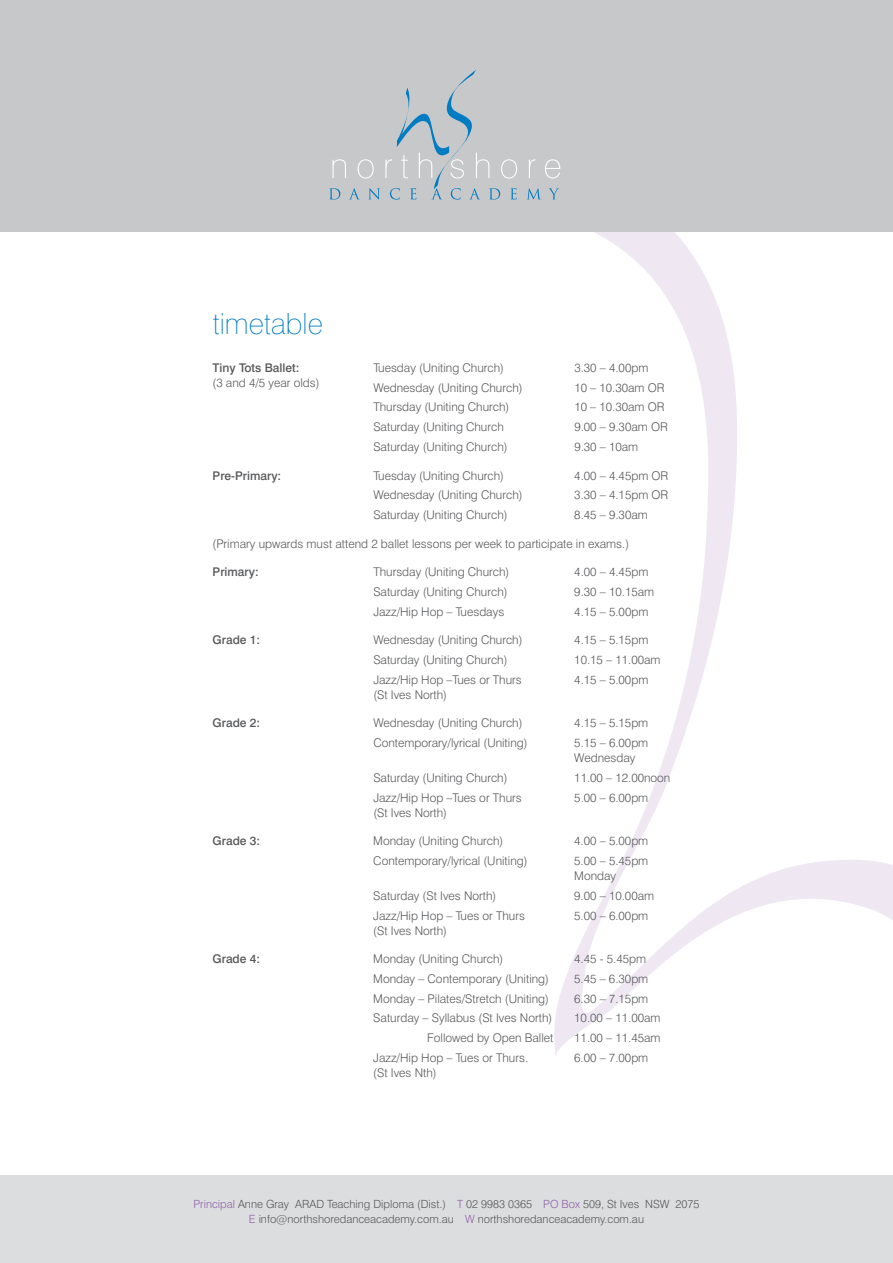
<style>
.page{position:relative;width:893px;height:1263px;background:#fff}
.page>*{position:absolute;margin:0;border:0;box-sizing:border-box;transform-origin:0 0}
.t1{font:100 29.25px "Swiss 721 BT";color:#007cc2}
.t2{font:300 12px/15px "Swiss 721 BT";color:#57585a}
.t3{font:500 12px "Swiss 721 BT";color:#57585a}
.t4{font:300 11.25px/15px "Swiss 721 BT";color:#57585a;text-align:center}
.s1{color:#8f61a9}
</style>
<div class="page">
<div style="left:0;top:1175px;width:893px;height:88px;background:#dcdddf"></div>
<svg style="left:292px;top:231px;width:601px;height:824px"></svg>
<div style="left:0;top:0;width:893px;height:231px;background:#c7c8ca"></div>
<svg style="left:527px;top:188px;width:13px;height:11px"></svg>
<svg style="left:549px;top:188px;width:10px;height:11px"></svg>
<svg style="left:529px;top:159px;width:6px;height:19px"></svg>
<svg style="left:545px;top:159px;width:15px;height:19px"></svg>
<svg style="left:329px;top:70px;width:188px;height:130px"></svg>
<h1 class="t1" style="left:213px;top:306px;width:112px">timetable</h1>
<p class="t3" style="left:213px;top:360px;width:88px">Tiny Tots Ballet:</p>
<p class="t2" style="left:213px;top:375px;width:108px">(3 and 4/5 year olds)</p>
<p class="t2" style="left:373px;top:360px;width:132px">Tuesday (Uniting Church)</p>
<p class="t2" style="left:574px;top:360px;width:76px">3.30 – 4.00pm</p>
<p class="t2" style="left:373px;top:380px;width:151px">Wednesday (Uniting Church)</p>
<p class="t2" style="left:574px;top:380px;width:92px">10 – 10.30am OR</p>
<p class="t2" style="left:373px;top:400px;width:138px">Thursday (Uniting Church)</p>
<p class="t2" style="left:574px;top:400px;width:92px">10 – 10.30am OR</p>
<p class="t2" style="left:373px;top:419px;width:132px">Saturday (Uniting Church</p>
<p class="t2" style="left:574px;top:419px;width:95px">9.00 – 9.30am OR</p>
<p class="t2" style="left:373px;top:439px;width:136px">Saturday (Uniting Church)</p>
<p class="t2" style="left:574px;top:439px;width:65px">9.30 – 10am</p>
<p class="t3" style="left:213px;top:468px;width:70px">Pre-Primary:</p>
<p class="t2" style="left:373px;top:468px;width:132px">Tuesday (Uniting Church)</p>
<p class="t2" style="left:574px;top:468px;width:96px">4.00 – 4.45pm OR</p>
<p class="t2" style="left:373px;top:487px;width:151px">Wednesday (Uniting Church)</p>
<p class="t2" style="left:574px;top:487px;width:96px">3.30 – 4.15pm OR</p>
<p class="t2" style="left:373px;top:507px;width:136px">Saturday (Uniting Church)</p>
<p class="t2" style="left:574px;top:507px;width:75px">8.45 – 9.30am</p>
<p class="t2" style="left:213px;top:536px;width:418px">(Primary upwards must attend 2 ballet lessons per week to participate in exams.)</p>
<p class="t3" style="left:213px;top:564px;width:48px">Primary:</p>
<p class="t2" style="left:373px;top:564px;width:138px">Thursday (Uniting Church)</p>
<p class="t2" style="left:574px;top:564px;width:76px">4.00 – 4.45pm</p>
<p class="t2" style="left:373px;top:584px;width:136px">Saturday (Uniting Church)</p>
<p class="t2" style="left:574px;top:584px;width:81px">9.30 – 10.15am</p>
<p class="t2" style="left:373px;top:604px;width:132px">Jazz/Hip Hop – Tuesdays</p>
<p class="t2" style="left:574px;top:604px;width:76px">4.15 – 5.00pm</p>
<p class="t3" style="left:213px;top:632px;width:49px">Grade 1:</p>
<p class="t2" style="left:373px;top:632px;width:151px">Wednesday (Uniting Church)</p>
<p class="t2" style="left:574px;top:632px;width:76px">4.15 – 5.15pm</p>
<p class="t2" style="left:373px;top:652px;width:136px">Saturday (Uniting Church)</p>
<p class="t2" style="left:574px;top:652px;width:88px">10.15 – 11.00am</p>
<p class="t2" style="left:373px;top:672px;width:150px">Jazz/Hip Hop –Tues or Thurs (St Ives North)</p>
<p class="t2" style="left:574px;top:672px;width:76px">4.15 – 5.00pm</p>
<p class="t3" style="left:213px;top:715px;width:49px">Grade 2:</p>
<p class="t2" style="left:373px;top:715px;width:151px">Wednesday (Uniting Church)</p>
<p class="t2" style="left:574px;top:715px;width:76px">4.15 – 5.15pm</p>
<p class="t2" style="left:373px;top:735px;width:156px">Contemporary/lyrical (Uniting)</p>
<p class="t2" style="left:574px;top:735px;width:76px">5.15 – 6.00pm<br>Wednesday</p>
<p class="t2" style="left:373px;top:770px;width:136px">Saturday (Uniting Church)</p>
<p class="t2" style="left:574px;top:770px;width:98px">11.00 – 12.00noon</p>
<p class="t2" style="left:373px;top:790px;width:150px">Jazz/Hip Hop –Tues or Thurs (St Ives North)</p>
<p class="t2" style="left:574px;top:790px;width:76px">5.00 – 6.00pm</p>
<p class="t3" style="left:213px;top:833px;width:49px">Grade 3:</p>
<p class="t2" style="left:373px;top:833px;width:132px">Monday (Uniting Church)</p>
<p class="t2" style="left:574px;top:833px;width:76px">4.00 – 5.00pm</p>
<p class="t2" style="left:373px;top:853px;width:156px">Contemporary/lyrical (Uniting)</p>
<p class="t2" style="left:574px;top:853px;width:76px">5.00 – 5.45pm<br>Monday</p>
<p class="t2" style="left:373px;top:888px;width:125px">Saturday (St Ives North)</p>
<p class="t2" style="left:574px;top:888px;width:81px">9.00 – 10.00am</p>
<p class="t2" style="left:373px;top:908px;width:153px">Jazz/Hip Hop – Tues or Thurs (St Ives North)</p>
<p class="t2" style="left:574px;top:908px;width:76px">5.00 – 6.00pm</p>
<p class="t3" style="left:213px;top:951px;width:49px">Grade 4:</p>
<p class="t2" style="left:373px;top:951px;width:132px">Monday (Uniting Church)</p>
<p class="t2" style="left:574px;top:951px;width:73px">4.45 - 5.45pm</p>
<p class="t2" style="left:373px;top:971px;width:177px">Monday – Contemporary (Uniting)</p>
<p class="t2" style="left:574px;top:971px;width:76px">5.45 – 6.30pm</p>
<p class="t2" style="left:373px;top:991px;width:177px">Monday – Pilates/Stretch (Uniting)</p>
<p class="t2" style="left:574px;top:991px;width:76px">6.30 – 7.15pm</p>
<p class="t2" style="left:373px;top:1010px;width:180px">Saturday – Syllabus (St Ives North)</p>
<p class="t2" style="left:574px;top:1010px;width:88px">10.00 – 11.00am</p>
<p class="t2" style="left:427px;top:1030px;width:128px">Followed by Open Ballet</p>
<p class="t2" style="left:574px;top:1030px;width:88px">11.00 – 11.45am</p>
<p class="t2" style="left:373px;top:1050px;width:156px">Jazz/Hip Hop – Tues or Thurs. (St Ives Nth)</p>
<p class="t2" style="left:574px;top:1050px;width:76px">6.00 – 7.00pm</p>
<p class="t4" style="left:193px;top:1196px;width:508px"><span class="s1">Principal</span> Anne Gray ARAD Teaching Diploma (Dist.) <span class="s1">T</span> 02 9983 0365 <span class="s1">PO Box</span> 509, St Ives NSW 2075<br><span class="s1">E</span> info@northshoredanceacademy.com.au <span class="s1">W</span> northshoredanceacademy.com.au</p>
</div>
